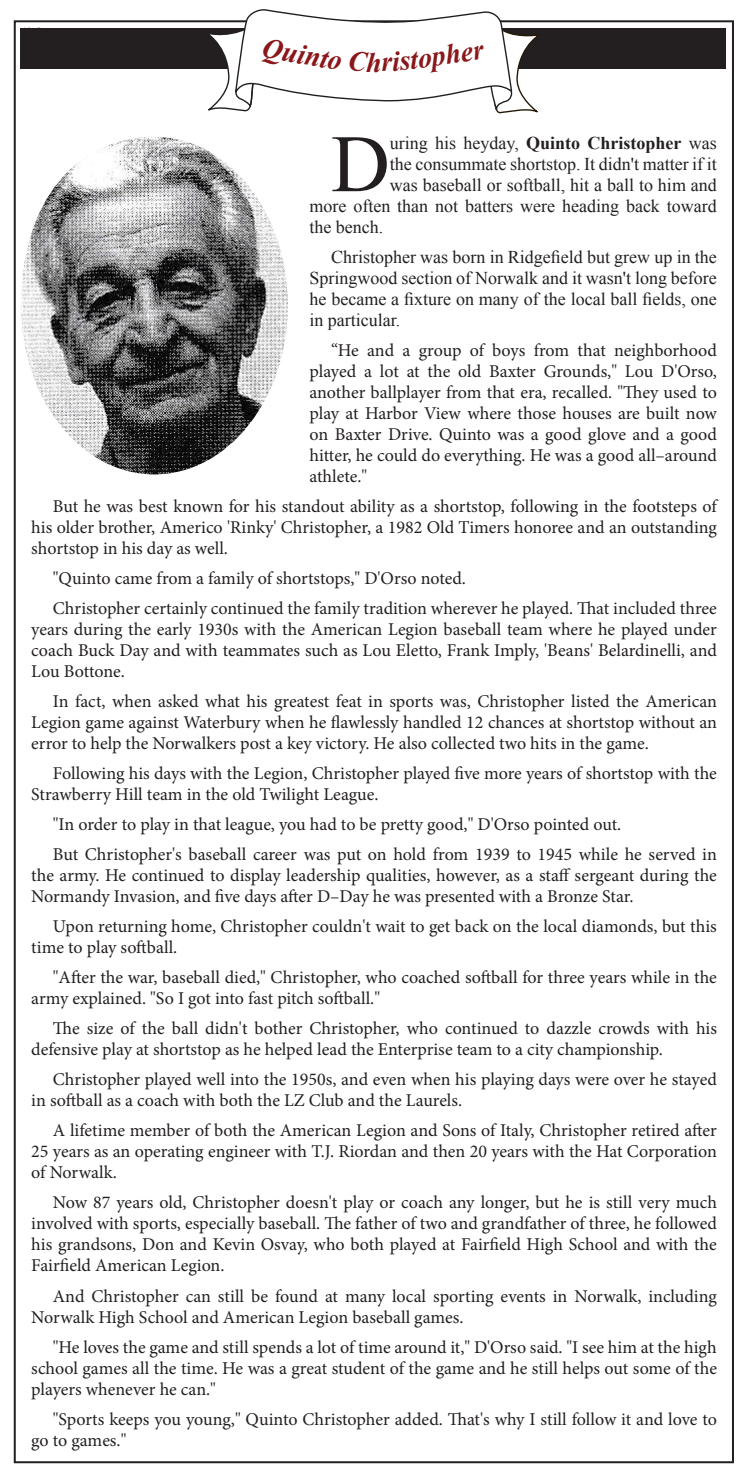
<style>
.page{position:relative;width:751px;height:1482px;background:#fff}
.page>*{position:absolute;margin:0;border:0;box-sizing:border-box;transform-origin:0 0}
.text_-_drop_cap{font:81.4px "Times New Roman";color:#231f20}
.t1{font:italic 700 28px "Times New Roman";color:#8a171a}
.text_-_indent{font:18px/21px "Minion Pro";letter-spacing:-.005em;color:#231f20;text-align:justify}
.text_-_drop_cap-2{font:18px "Times New Roman";color:#231f20}
.text_-_indent-2{font:18px/21px "Times New Roman";color:#231f20;text-align:justify}
.s1{font-weight:700}
</style>
<div class="page">
<div style="left:20px;top:28px;width:705px;height:41px;background:#231f20"></div>
<img style="left:21px;top:137px;width:267px;height:337px">
<svg style="left:205px;top:9px;width:335px;height:105px"></svg>
<h2 class="t1" style="left:366px;top:43px;width:17px">h</h2>
<p class="text_-_drop_cap" style="left:331px;top:106px;width:60px">D</p>
<p class="text_-_drop_cap-2" style="left:390px;top:130px;width:328px">uring his heyday, <span class="s1">Quinto Christopher</span> was</p>
<p class="text_-_drop_cap-2" style="left:390px;top:151px;width:328px">the consummate shortstop. It didn't matter if it</p>
<p class="text_-_drop_cap-2" style="left:390px;top:172px;width:328px">was baseball or softball, hit a ball to him and</p>
<p class="text_-_drop_cap-2" style="left:309px;top:193px;width:409px">more often than not batters were heading back toward</p>
<p class="text_-_drop_cap-2" style="left:309px;top:214px;width:75px">the bench.</p>
<p class="text_-_indent-2" style="left:309px;top:246px;width:409px;text-indent:22px">Christopher was born in Ridgefield but grew up in the Springwood section of Norwalk and it wasn't long before he became a fixture on many of the local ball fields, one in particular.</p>
<p class="text_-_indent" style="left:309px;top:340px;width:409px;text-indent:22px">“He and a group of boys from that neighborhood played a lot at the old Baxter Grounds," Lou D'Orso, another ballplayer from that era, recalled. "They used to play at Harbor View where those houses are built now on Baxter Drive. Quinto was a good glove and a good hitter, he could do everything. He was a good all–around athlete."</p>
<p class="text_-_indent" style="left:31px;top:496px;width:687px;text-indent:22px">But he was best known for his standout ability as a shortstop, following in the footsteps of his older brother, Americo 'Rinky' Christopher, a 1982 Old Timers honoree and an outstanding shortstop in his day as well.</p>
<p class="text_-_indent" style="left:53px;top:568px;width:415px">"Quinto came from a family of shortstops," D'Orso noted.</p>
<p class="text_-_indent" style="left:31px;top:598px;width:687px;text-indent:22px">Christopher certainly continued the family tradition wherever he played. That included three years during the early 1930s with the American Legion baseball team where he played under coach Buck Day and with teammates such as Lou Eletto, Frank Imply, 'Beans' Belardinelli, and Lou Bottone.</p>
<p class="text_-_indent" style="left:31px;top:691px;width:687px;text-indent:22px">In fact, when asked what his greatest feat in sports was, Christopher listed the American Legion game against Waterbury when he flawlessly handled 12 chances at shortstop without an error to help the Norwalkers post a key victory. He also collected two hits in the game.</p>
<p class="text_-_indent" style="left:31px;top:763px;width:687px;text-indent:22px">Following his days with the Legion, Christopher played five more years of shortstop with the<br>Strawberry Hill team in the old Twilight League.</p>
<p class="text_-_indent" style="left:53px;top:814px;width:570px">"In order to play in that league, you had to be pretty good," D'Orso pointed out.</p>
<p class="text_-_indent" style="left:31px;top:844px;width:687px;text-indent:22px">But Christopher's baseball career was put on hold from 1939 to 1945 while he served in the army. He continued to display leadership qualities, however, as a staff sergeant during the Normandy Invasion, and five days after D–Day he was presented with a Bronze Star.</p>
<p class="text_-_indent" style="left:31px;top:916px;width:687px;text-indent:22px">Upon returning home, Christopher couldn't wait to get back on the local diamonds, but this time to play softball.</p>
<p class="text_-_indent" style="left:31px;top:967px;width:687px;text-indent:22px">"After the war, baseball died," Christopher, who coached softball for three years while in the army explained. "So I got into fast pitch softball."</p>
<p class="text_-_indent" style="left:31px;top:1018px;width:687px;text-indent:22px">The size of the ball didn't bother Christopher, who continued to dazzle crowds with his defensive play at shortstop as he helped lead the Enterprise team to a city championship.</p>
<p class="text_-_indent" style="left:31px;top:1069px;width:687px;text-indent:22px">Christopher played well into the 1950s, and even when his playing days were over he stayed in softball as a coach with both the LZ Club and the Laurels.</p>
<p class="text_-_indent" style="left:31px;top:1120px;width:687px;text-indent:22px">A lifetime member of both the American Legion and Sons of Italy, Christopher retired after 25 years as an operating engineer with T.J. Riordan and then 20 years with the Hat Corporation of Norwalk.</p>
<p class="text_-_indent" style="left:31px;top:1192px;width:687px;text-indent:22px">Now 87 years old, Christopher doesn't play or coach any longer, but he is still very much involved with sports, especially baseball. The father of two and grandfather of three, he followed his grandsons, Don and Kevin Osvay, who both played at Fairfield High School and with the Fairfield American Legion.</p>
<p class="text_-_indent" style="left:31px;top:1285px;width:687px;text-indent:22px">And Christopher can still be found at many local sporting events in Norwalk, including<br>Norwalk High School and American Legion baseball games.</p>
<p class="text_-_indent" style="left:31px;top:1336px;width:687px;text-indent:22px">"He loves the game and still spends a lot of time around it," D'Orso said. "I see him at the high school games all the time. He was a great student of the game and he still helps out some of the players whenever he can."</p>
<p class="text_-_indent" style="left:31px;top:1408px;width:687px;text-indent:22px">"Sports keeps you young," Quinto Christopher added. That's why I still follow it and love to go to games."</p>
</div>
